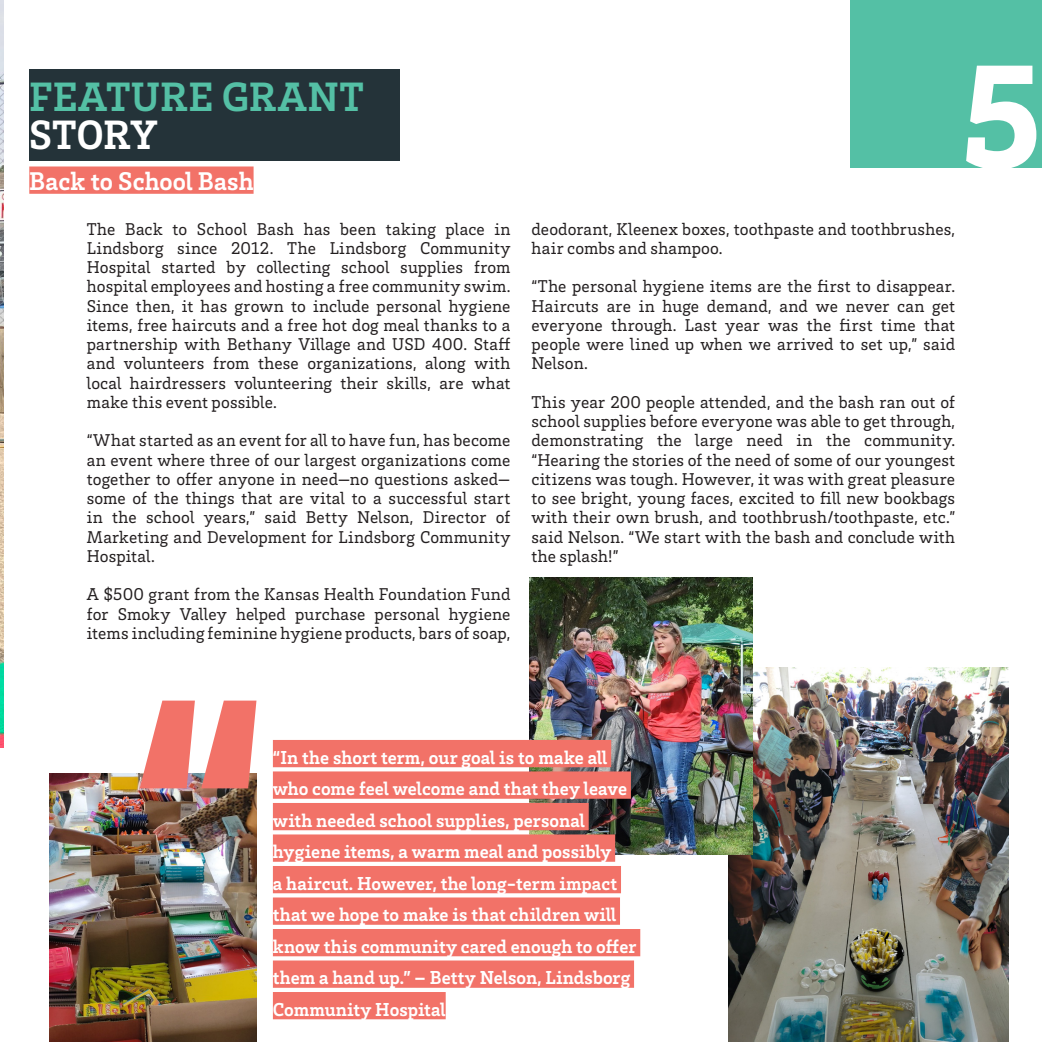
<style>
.page{position:relative;width:1042px;height:1042px;background:#fff}
.page>*{position:absolute;margin:0;border:0;box-sizing:border-box;transform-origin:0 0}
.Quotation_Mark{font:900 332.5px "Brix Slab";color:#f27268}
.Content_Number_94_pt{font:900 151.38px "Brix Slab";color:#fff}
.Heading_-_Align_Left{font:700 42px "Brix Slab";letter-spacing:.015em;color:#54c0a5}
.Heading_-_Align_Left-2{font:700 42px "Brix Slab";letter-spacing:-.005em;color:#fff}
.Subhead_-_Bold__Align_Left{font:700 26.25px "Brix Slab";color:#fff}
.Subhead_-_Bold__Align_Left-2{font:700 19.25px/31.5px "Brix Slab";letter-spacing:.005em;color:#fff}
.t1{font:17.5px/19.2px "Brix Slab";letter-spacing:.01em;color:#231f20;text-align:justify}
</style>
<div class="page">
<div style="left:29px;top:69px;width:371px;height:92px;background:#243339"></div>
<img style="left:728px;top:668px;width:281px;height:374px">
<img style="left:49px;top:774px;width:208px;height:268px">
<img style="left:530px;top:578px;width:222px;height:277px">
<img style="left:0;top:0;width:4px;height:747px">
<div style="left:850px;top:0;width:192px;height:168px;background:#54c0a5"></div>
<div style="left:273px;top:740px;width:338px;height:27px;background:#f27268"></div>
<div style="left:273px;top:771px;width:358px;height:28px;background:#f27268"></div>
<div style="left:273px;top:803px;width:316px;height:27px;background:#f27268"></div>
<div style="left:273px;top:834px;width:342px;height:28px;background:#f27268"></div>
<div style="left:273px;top:866px;width:348px;height:27px;background:#f27268"></div>
<div style="left:273px;top:897px;width:347px;height:28px;background:#f27268"></div>
<div style="left:273px;top:929px;width:367px;height:27px;background:#f27268"></div>
<div style="left:273px;top:960px;width:361px;height:28px;background:#f27268"></div>
<div style="left:273px;top:992px;width:173px;height:27px;background:#f27268"></div>
<div style="left:29px;top:166px;width:225px;height:28px;background:#f27268"></div>
<p class="Heading_-_Align_Left" style="left:29px;top:69px;width:336px">FEATURE GRANT</p>
<p class="Heading_-_Align_Left-2" style="left:29px;top:108px;width:130px">STORY</p>
<p class="Subhead_-_Bold__Align_Left" style="left:29px;top:164px;width:226px">Back to School Bash</p>
<p class="t1" style="left:87px;top:218px;width:425px">The Back to School Bash has been taking place in Lindsborg since 2012. The Lindsborg Community Hospital started by collecting school supplies from hospital employees and hosting a free community swim.<br>Since then, it has grown to include personal hygiene items, free haircuts and a free hot dog meal thanks to a partnership with Bethany Village and USD 400. Staff and volunteers from these organizations, along with local hairdressers volunteering their skills, are what make this event possible.</p>
<p class="t1" style="left:87px;top:430px;width:425px">“What started as an event for all to have fun, has become an event where three of our largest organizations come together to offer anyone in need—no questions asked— some of the things that are vital to a successful start in the school years,” said Betty Nelson, Director of Marketing and Development for Lindsborg Community Hospital.</p>
<p class="t1" style="left:87px;top:584px;width:425px">A $500 grant from the Kansas Health Foundation Fund for Smoky Valley helped purchase personal hygiene items including feminine hygiene products, bars of soap,</p>
<p class="Content_Number_94_pt" style="left:961px;top:17px;width:82px">5</p>
<p class="t1" style="left:531px;top:218px;width:425px">deodorant, Kleenex boxes, toothpaste and toothbrushes, hair combs and shampoo.</p>
<p class="t1" style="left:531px;top:276px;width:425px">“The personal hygiene items are the first to disappear.<br>Haircuts are in huge demand, and we never can get everyone through. Last year was the first time that people were lined up when we arrived to set up,” said Nelson.</p>
<p class="t1" style="left:531px;top:392px;width:425px">This year 200 people attended, and the bash ran out of school supplies before everyone was able to get through, demonstrating the large need in the community. “Hearing the stories of the need of some of our youngest citizens was tough. However, it was with great pleasure to see bright, young faces, excited to fill new bookbags with their own brush, and toothbrush/toothpaste, etc.” said Nelson. “We start with the bash and conclude with the splash!”</p>
<p class="Quotation_Mark" style="left:133px;top:593px;width:135px">“</p>
<p class="Subhead_-_Bold__Align_Left-2" style="left:273px;top:740px;width:365px">“In the short term, our goal is to make all who come feel welcome and that they leave with needed school supplies, personal hygiene items, a warm meal and possibly<br>a haircut. However, the long-term impact that we hope to make is that children will know this community cared enough to offer them a hand up.” – Betty Nelson, Lindsborg Community Hospital</p>
</div>
